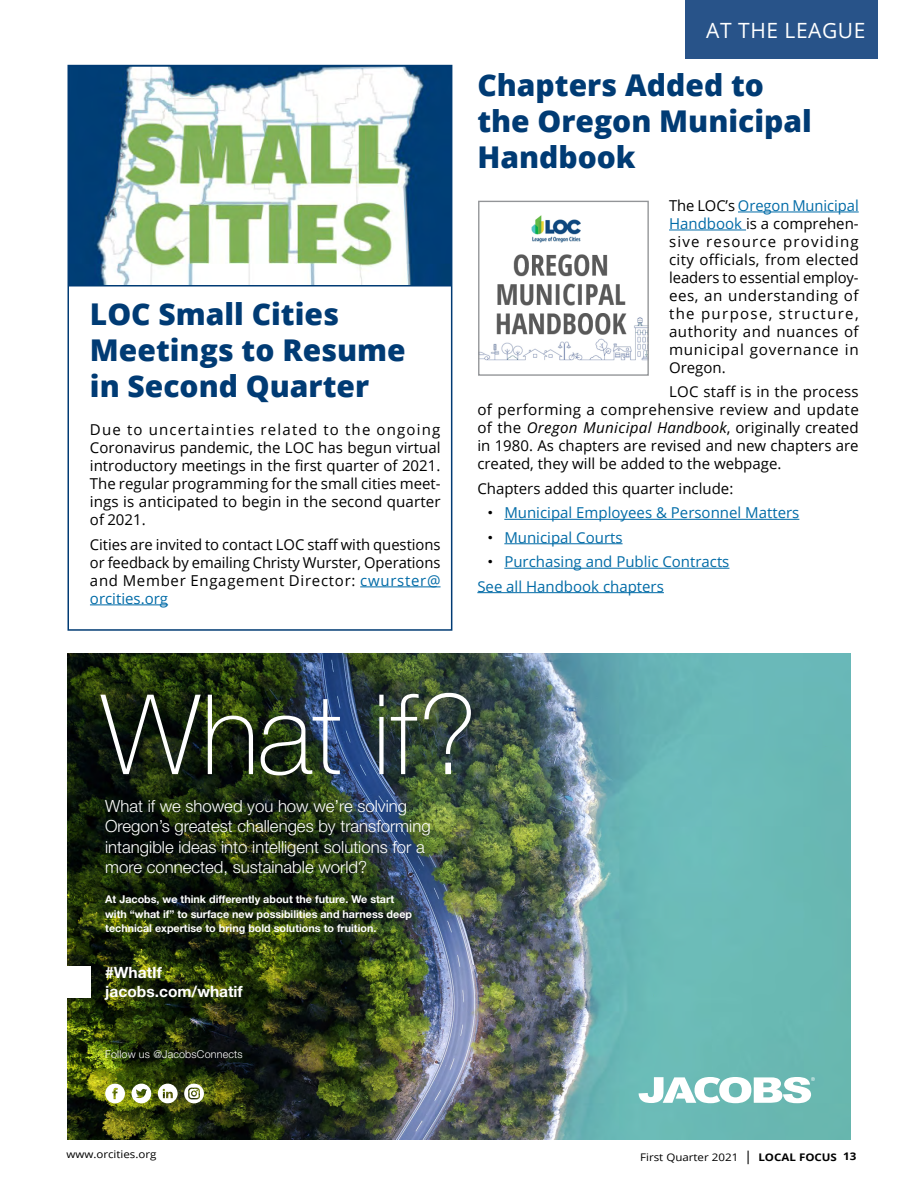
<style>
.page{position:relative;width:918px;height:1188px;background:#fff}
.page>*{position:absolute;margin:0;border:0;box-sizing:border-box;transform-origin:0 0}
.Body_text{font:800 30px/36px "Open Sans";color:#003b74}
.Body_text-2{font:21px "Open Sans";letter-spacing:.025em;color:#fff}
.t1{font:300 16.8px/20.4px "Helvetica Neue LT Std";color:#fff}
.t2{font:700 15.6px/19.2px "Helvetica Neue LT Std";color:#fff}
.Body_text-3{font:15px/18px "Open Sans";letter-spacing:.005em;color:#000;text-align:justify}
.Body_text-4{font:15px "Open Sans";color:#006ba7}
.t3{font:700 10.8px/14.4px "Helvetica Neue LT Std";color:#fff}
.t4{font:300 10.8px "Helvetica Neue LT Std";letter-spacing:.015em;color:#fff}
.t5{font:10.5px "Open Sans";color:#000;scale:1.1 1}
.s1{color:#006ba7}
.s2{font-style:italic}
.s3{font-family:"Adobe Caslon Pro";color:#000}
.s4{font-size:13.5px}
.s5{font-weight:700}
</style>
<div class="page">
<hr style="left:360px;top:587px;width:81px;height:1px;background:#006ba7">
<hr style="left:90px;top:605px;width:78px;height:1px;background:#006ba7">
<img style="left:71px;top:68px;width:378px;height:215px">
<div style="left:68px;top:65px;width:384px;height:566px;border:2px solid #003b74"></div>
<img style="left:68px;top:654px;width:782px;height:486px">
<div style="left:68px;top:967px;width:23px;height:31px;background:#fff"></div>
<img style="left:100px;top:693px;width:371px;height:82px">
<svg style="left:639px;top:1077px;width:176px;height:26px"></svg>
<svg style="left:158px;top:1084px;width:20px;height:19px"></svg>
<svg style="left:184px;top:1084px;width:20px;height:19px"></svg>
<svg style="left:132px;top:1084px;width:19px;height:19px"></svg>
<svg style="left:105px;top:1084px;width:20px;height:19px"></svg>
<hr style="left:738px;top:212px;width:121px;height:1px;background:#006ba7">
<hr style="left:669px;top:230px;width:77px;height:1px;background:#006ba7">
<hr style="left:504px;top:519px;width:295px;height:1px;background:#006ba7">
<hr style="left:504px;top:543px;width:119px;height:1px;background:#006ba7">
<hr style="left:504px;top:568px;width:225px;height:1px;background:#006ba7">
<hr style="left:477px;top:592px;width:187px;height:1px;background:#006ba7">
<img style="left:480px;top:215px;width:167px;height:146px">
<div style="left:478px;top:201px;width:171px;height:175px;border:1px solid #939598"></div>
<div style="left:685px;top:0;width:193px;height:58px;background:#285389"></div>
<p class="Body_text" style="left:90px;top:294px;width:317px">LOC Small Cities<br>Meetings to Resume in Second Quarter</p>
<p class="Body_text-3" style="left:90px;top:420px;width:352px">Due to uncertainties related to the ongoing Coronavirus pandemic, the LOC has begun virtual introductory meetings in the first quarter of 2021.<br>The regular programming for the small cities meet&shy;ings is anticipated to begin in the second quarter of 2021.</p>
<p class="Body_text-3" style="left:90px;top:535px;width:352px">Cities are invited to contact LOC staff with questions or feedback by emailing Christy Wurster, Operations and Member Engagement Director: <span class="s1">cwurster@ orcities.org</span></p>
<p class="Body_text-2" style="left:706px;top:16px;width:161px">AT THE LEAGUE</p>
<p class="Body_text" style="left:477px;top:66px;width:336px">Chapters Added to the Oregon Municipal<br>Handbook</p>
<p class="Body_text-3" style="left:669px;top:196px;width:191px">The LOC’s <span class="s1">Oregon Municipal Handbook</span> is a comprehen&shy;sive resource providing city officials, from elected leaders to essential employ&shy;ees, an understanding of the purpose, structure, authority and nuances of municipal governance in Oregon.</p>
<p class="Body_text-3" style="left:477px;top:382px;width:383px;text-indent:192px">LOC staff is in the process of performing a comprehensive review and update of the <span class="s2">Oregon Municipal Handbook</span>, originally created in 1980. As chapters are revised and new chapters are created, they will be added to the webpage.</p>
<p class="Body_text-3" style="left:477px;top:479px;width:258px">Chapters added this quarter include:</p>
<p class="Body_text-4" style="left:488px;top:502px;width:313px"><span class="s3">•</span> Municipal Employees &amp; Personnel Matters</p>
<p class="Body_text-4" style="left:488px;top:527px;width:136px"><span class="s3">•</span> Municipal Courts</p>
<p class="Body_text-4" style="left:488px;top:551px;width:243px"><span class="s3">•</span> Purchasing and Public Contracts</p>
<p class="Body_text-4" style="left:477px;top:576px;width:188px">See all Handbook chapters</p>
<p class="t1" style="left:105px;top:795px;width:327px">What if we showed you how we’re solving Oregon’s greatest challenges by transforming intangible ideas into intelligent solutions for a more connected, sustainable world?</p>
<p class="t3" style="left:105px;top:892px;width:308px">At Jacobs, we think differently about the future. We start with “what if” to surface new possibilities and harness deep technical expertise to bring bold solutions to fruition.</p>
<p class="t2" style="left:105px;top:963px;width:139px">#WhatIf jacobs.com/whatif</p>
<p class="t4" style="left:105px;top:1048px;width:139px">Follow us @JacobsConnects</p>
<p class="t5" style="left:66px;top:1147px;width:84px">www.orcities.org</p>
<p class="t5" style="left:640px;top:1150px;width:198px">First Quarter 2021 <span class="s4">|</span> <span class="s5">LOCAL FOCUS 13</span></p>
</div>
